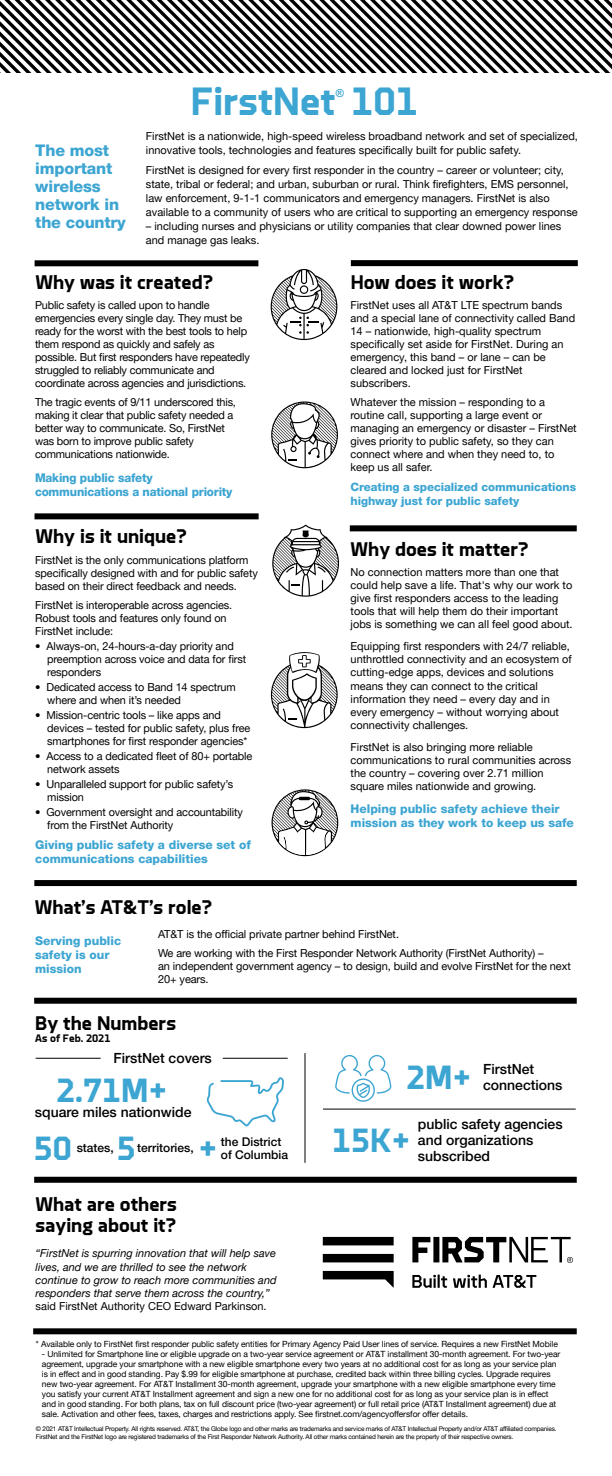
<style>
.page{position:relative;width:612px;height:1476px;background:#fff}
.page>*{position:absolute;margin:0;border:0;box-sizing:border-box;transform-origin:0 0}
.t1{font:700 40px "Brooklyn";color:#3ca5d2}
.t2{font:700 34px "Brooklyn";color:#3ca5d2}
.t3{font:700 20px/21px "Brooklyn";color:#000}
.t4{font:800 16px/18px "Helvetica Neue LT Pro";letter-spacing:-.01em;color:#3ca5d2}
.t5{font:500 14px/16px "Helvetica Neue LT Pro";color:#000}
.t6{font:800 12px/14px "Helvetica Neue LT Pro";color:#3ca5d2}
.t7{font:500 12px "Helvetica Neue LT Pro";color:#000}
.t8{font:800 11.5px/14px "Helvetica Neue LT Pro";letter-spacing:-.005em;color:#3ca5d2}
.t9{font:11px/13px "Helvetica Neue LT Pro";color:#000}
.t10{font:italic 11px/13px "Helvetica Neue LT Pro";color:#000}
.t11{font:700 11px "Brooklyn";color:#000}
.t12{font:700 11px "Arial";color:#3ca5d2}
.t13{font:8.5px/10px "Helvetica Neue LT Pro";letter-spacing:-.01em;color:#000}
.t14{font:6.5px/8px "Helvetica Neue LT Pro";letter-spacing:-.025em;color:#000}
</style>
<div class="page">
<svg style="left:323px;top:1237px;width:250px;height:51px"></svg>
<div style="left:33px;top:1328px;width:544px;height:6px;background:#000"></div>
<div style="left:34px;top:1176px;width:543px;height:6px;background:#000"></div>
<svg style="left:335px;top:1055px;width:56px;height:47px"></svg>
<hr style="left:304px;top:1053px;width:2px;height:110px;background:#000">
<hr style="left:323px;top:1108px;width:253px;height:1px;background:#000">
<svg style="left:207px;top:1077px;width:77px;height:49px"></svg>
<hr style="left:223px;top:1058px;width:65px;height:1px;background:#000">
<hr style="left:36px;top:1058px;width:65px;height:1px;background:#000">
<div style="left:34px;top:997px;width:543px;height:6px;background:#000"></div>
<div style="left:350px;top:525px;width:227px;height:6px;background:#000"></div>
<div style="left:351px;top:260px;width:227px;height:6px;background:#000"></div>
<div style="left:35px;top:513px;width:224px;height:6px;background:#000"></div>
<div style="left:34px;top:880px;width:543px;height:6px;background:#000"></div>
<div style="left:35px;top:260px;width:223px;height:6px;background:#000"></div>
<svg style="left:272px;top:789px;width:66px;height:67px"></svg>
<svg style="left:271px;top:652px;width:67px;height:76px"></svg>
<svg style="left:272px;top:524px;width:67px;height:73px"></svg>
<svg style="left:271px;top:401px;width:67px;height:67px"></svg>
<svg style="left:271px;top:269px;width:66px;height:71px"></svg>
<svg style="left:0;top:0;width:612px;height:72px"></svg>
<h3 class="t4" style="left:35px;top:142px;width:92px">The most important wireless network in the country</h3>
<h1 class="t1" style="left:191px;top:82px;width:229px">FirstNet 101</h1>
<p class="t12" style="left:336px;top:85px;width:10px">®</p>
<p class="t9" style="left:146px;top:128px;width:434px;line-height:14px">FirstNet is a nationwide, high-speed wireless broadband network and set of specialized, innovative tools, technologies and features specifically built for public safety.</p>
<p class="t9" style="left:146px;top:162px;width:433px;line-height:14px">FirstNet is designed for every first responder in the country – career or volunteer; city, state, tribal or federal; and urban, suburban or rural. Think firefighters, EMS personnel, law enforcement, 9-1-1 communicators and emergency managers. FirstNet is also available to a community of users who are critical to supporting an emergency response</p>
<p class="t9" style="left:146px;top:218px;width:417px;line-height:14px">– including nurses and physicians or utility companies that clear downed power lines and manage gas leaks.</p>
<h3 class="t3" style="left:35px;top:272px;width:179px">Why was it created?</h3>
<p class="t9" style="left:35px;top:298px;width:216px">Public safety is called upon to handle emergencies every single day. They must be ready for the worst with the best tools to help them respond as quickly and safely as possible. But first responders have repeatedly struggled to reliably communicate and coordinate across agencies and jurisdictions.</p>
<p class="t9" style="left:35px;top:395px;width:202px">The tragic events of 9/11 underscored this, making it clear that public safety needed a better way to communicate. So, FirstNet was born to improve public safety communications nationwide.</p>
<p class="t6" style="left:35px;top:470px;width:199px">Making public safety communications a national priority</p>
<h3 class="t3" style="left:36px;top:526px;width:153px">Why is it unique?</h3>
<p class="t9" style="left:35px;top:553px;width:224px">FirstNet is the only communications platform specifically designed with and for public safety based on their direct feedback and needs.</p>
<p class="t9" style="left:35px;top:598px;width:199px">FirstNet is interoperable across agencies.<br>Robust tools and features only found on<br>FirstNet include:</p>
<p class="t9" style="left:47px;top:639px;width:200px;text-indent:-12px">• Always-on, 24-hours-a-day priority and preemption across voice and data for first responders</p>
<p class="t9" style="left:47px;top:680px;width:190px;text-indent:-12px">• Dedicated access to Band 14 spectrum where and when it’s needed</p>
<p class="t9" style="left:47px;top:708px;width:205px;text-indent:-12px">• Mission-centric tools – like apps and devices – tested for public safety, plus free smartphones for first responder agencies*</p>
<p class="t9" style="left:47px;top:749px;width:207px;text-indent:-12px">• Access to a dedicated fleet of 80+ portable network assets</p>
<p class="t9" style="left:47px;top:777px;width:187px;text-indent:-12px">• Unparalleled support for public safety’s mission</p>
<p class="t9" style="left:47px;top:805px;width:197px;text-indent:-12px">• Government oversight and accountability from the FirstNet Authority</p>
<p class="t6" style="left:35px;top:838px;width:217px">Giving public safety a diverse set of communications capabilities</p>
<h3 class="t3" style="left:35px;top:897px;width:179px">What’s AT&amp;T’s role?</h3>
<h3 class="t3" style="left:351px;top:272px;width:165px">How does it work?</h3>
<p class="t9" style="left:351px;top:298px;width:226px">FirstNet uses all AT&amp;T LTE spectrum bands and a special lane of connectivity called Band 14 – nationwide, high-quality spectrum specifically set aside for FirstNet. During an emergency, this band – or lane – can be cleared and locked just for FirstNet subscribers.</p>
<p class="t9" style="left:351px;top:395px;width:228px">Whatever the mission – responding to a routine call, supporting a large event or managing an emergency or disaster – FirstNet gives priority to public safety, so they can connect where and when they need to, to keep us all safer.</p>
<p class="t8" style="left:351px;top:480px;width:227px">Creating a specialized communications highway just for public safety</p>
<h3 class="t3" style="left:351px;top:539px;width:179px">Why does it matter?</h3>
<p class="t9" style="left:351px;top:566px;width:224px">No connection matters more than one that could help save a life. That's why our work to give first responders access to the leading tools that will help them do their important jobs is something we can all feel good about.</p>
<p class="t9" style="left:351px;top:640px;width:223px">Equipping first responders with 24/7 reliable, unthrottled connectivity and an ecosystem of cutting-edge apps, devices and solutions means they can connect to the critical information they need – every day and in every emergency – without worrying about connectivity challenges.</p>
<p class="t9" style="left:351px;top:740px;width:222px">FirstNet is also bringing more reliable communications to rural communities across the country – covering over 2.71 million square miles nationwide and growing.</p>
<p class="t6" style="left:351px;top:801px;width:225px">Helping public safety achieve their mission as they work to keep us safe</p>
<p class="t6" style="left:35px;top:934px;width:88px">Serving public safety is our mission</p>
<p class="t9" style="left:158px;top:924px;width:387px;line-height:19px">AT&amp;T is the official private partner behind FirstNet.<br>We are working with the First Responder Network Authority (FirstNet Authority) –</p>
<p class="t9" style="left:158px;top:959px;width:414px">an independent government agency – to design, build and evolve FirstNet for the next<br>20+ years.</p>
<h3 class="t3" style="left:35px;top:1013px;width:142px">By the Numbers</h3>
<p class="t11" style="left:35px;top:1033px;width:77px">As of Feb. 2021</p>
<p class="t5" style="left:114px;top:1049px;width:100px">FirstNet covers</p>
<h2 class="t2" style="left:56px;top:1073px;width:113px">2.71M+</h2>
<p class="t5" style="left:35px;top:1104px;width:158px">square miles nationwide</p>
<h2 class="t2" style="left:34px;top:1132px;width:40px">50</h2>
<p class="t7" style="left:77px;top:1141px;width:39px">states,</p>
<h2 class="t2" style="left:117px;top:1132px;width:21px">5</h2>
<p class="t7" style="left:137px;top:1141px;width:58px">territories,</p>
<p class="t7" style="left:221px;top:1135px;width:62px">the District</p>
<h2 class="t2" style="left:198px;top:1132px;width:21px">+</h2>
<p class="t7" style="left:221px;top:1148px;width:69px">of Columbia</p>
<h3 class="t3" style="left:36px;top:1194px;width:143px">What are others saying about it?</h3>
<p class="t10" style="left:36px;top:1247px;width:243px">“FirstNet is spurring innovation that will help save lives, and we are thrilled to see the network continue to grow to reach more communities and responders that serve them across the country,”</p>
<p class="t9" style="left:36px;top:1299px;width:233px">said FirstNet Authority CEO Edward Parkinson.</p>
<h2 class="t2" style="left:406px;top:1061px;width:67px">2M+</h2>
<p class="t5" style="left:483px;top:1061px;width:53px">FirstNet</p>
<p class="t5" style="left:483px;top:1077px;width:81px">connections</p>
<h2 class="t2" style="left:332px;top:1124px;width:80px">15K+</h2>
<p class="t5" style="left:418px;top:1116px;width:146px">public safety agencies and organizations</p>
<p class="t5" style="left:418px;top:1148px;width:74px">subscribed</p>
<p class="t13" style="left:36px;top:1339px;width:523px">* Available only to FirstNet first responder public safety entities for Primary Agency Paid User lines of service. Requires a new FirstNet Mobile</p>
<p class="t13" style="left:42px;top:1349px;width:520px">- Unlimited for Smartphone line or eligible upgrade on a two-year service agreement or AT&amp;T installment 30-month agreement. For two-year agreement, upgrade your smartphone with a new eligible smartphone every two years at no additional cost for as long as your service plan is in effect and in good standing. Pay $.99 for eligible smartphone at purchase, credited back within three billing cycles. Upgrade requires new two-year agreement. For AT&amp;T Installment 30-month agreement, upgrade your smartphone with a new eligible smartphone every time you satisfy your current AT&amp;T Installment agreement and sign a new one for no additional cost for as long as your service plan is in effect and in good standing. For both plans, tax on full discount price (two-year agreement) or full retail price (AT&amp;T Installment agreement) due at sale. Activation and other fees, taxes, charges and restrictions apply. See firstnet.com/agencyoffersfor offer details.</p>
<p class="t14" style="left:36px;top:1424px;width:522px">© 2021 AT&amp;T Intellectual Property. All rights reserved. AT&amp;T, the Globe logo and other marks are trademarks and service marks of AT&amp;T Intellectual Property and/or AT&amp;T affiliated companies.<br>FirstNet and the FirstNet logo are registered trademarks of the First Responder Network Authority. All other marks contained herein are the property of their respective owners.</p>
</div>
